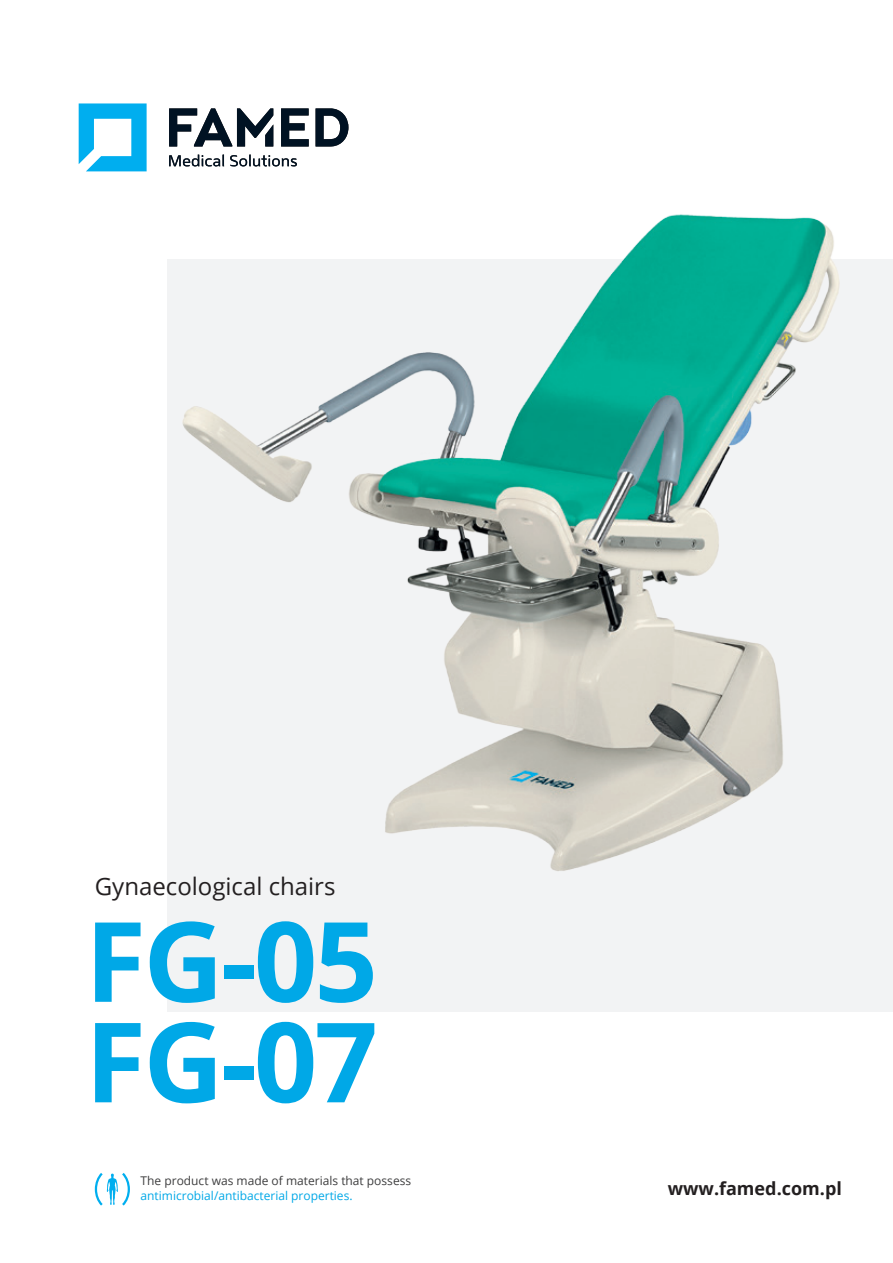
<style>
.page{position:relative;width:893px;height:1263px;background:#fff}
.page>*{position:absolute;margin:0;border:0;box-sizing:border-box;transform-origin:0 0}
.t1{font:700 111px "Open Sans";letter-spacing:-.025em;color:#00a8e7}
.t2{font:24px "Open Sans";color:#231f20}
.t3{font:700 18px "Open Sans";color:#231f20}
.lead14{font:12px/14.4px "Open Sans";color:#3e3e3f}
.s1{color:#00a8e7}
</style>
<div class="page">
<div style="left:167px;top:259px;width:726px;height:753px;background:#f2f3f4"></div>
<img style="left:101px;top:108px;width:739px;height:763px">
<svg style="left:95px;top:1173px;width:35px;height:32px"></svg>
<svg style="left:79px;top:103px;width:68px;height:68px"></svg>
<svg style="left:169px;top:154px;width:55px;height:12px"></svg>
<svg style="left:230px;top:154px;width:67px;height:12px"></svg>
<svg style="left:169px;top:108px;width:104px;height:39px"></svg>
<svg style="left:281px;top:108px;width:28px;height:39px"></svg>
<svg style="left:315px;top:108px;width:33px;height:39px"></svg>
<p class="t2" style="left:95px;top:870px;width:242px">Gynaecological chairs</p>
<p class="t1" style="left:85px;top:883px;width:294px">FG-05</p>
<p class="t1" style="left:85px;top:984px;width:294px">FG-07</p>
<p class="lead14" style="left:141px;top:1173px;width:272px">The product was made of materials that possess <span class="s1">antimicrobial/antibacterial properties.</span></p>
<p class="t3" style="left:668px;top:1176px;width:176px">www.famed.com.pl</p>
</div>
